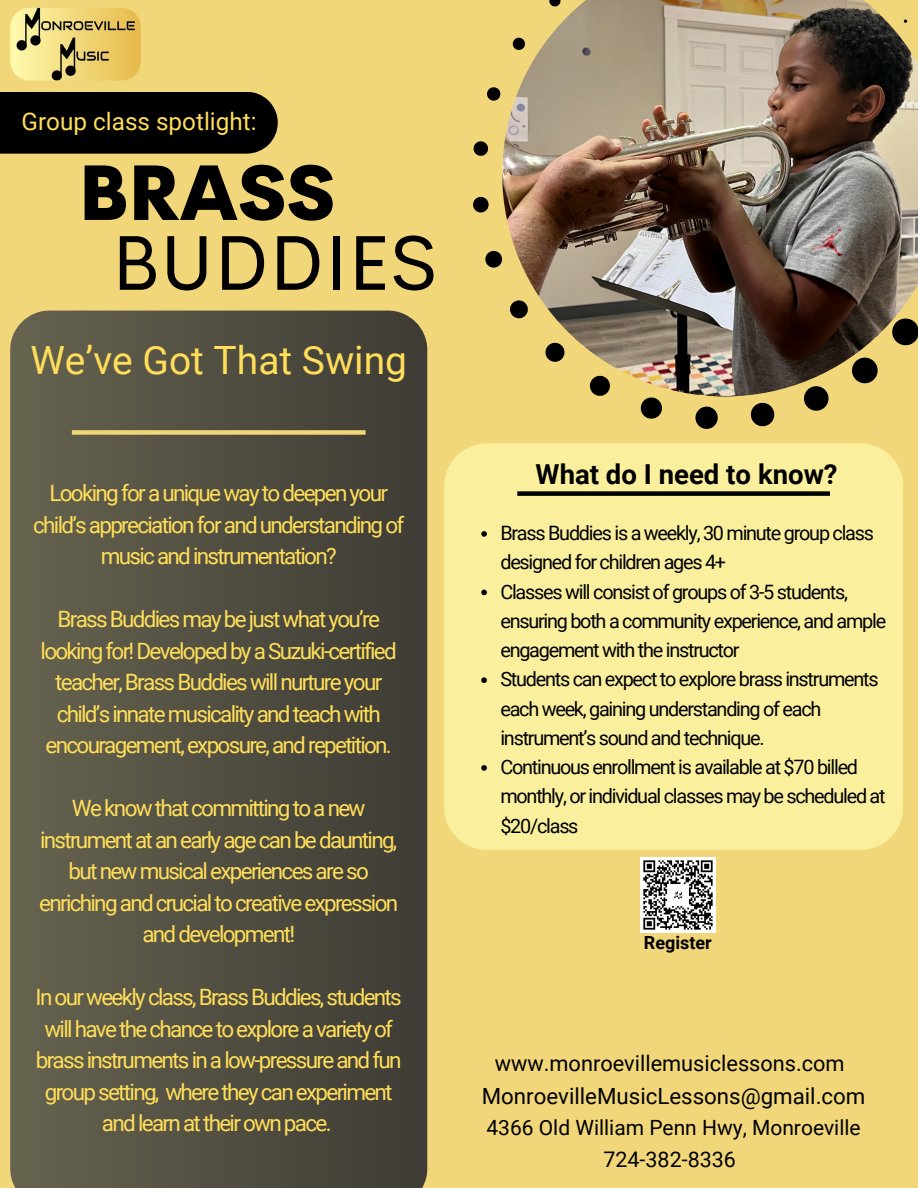
<style>
.page{position:relative;width:918px;height:1188px;background:#f1d77a}
.page>*{position:absolute;margin:0;border:0;box-sizing:border-box;transform-origin:0 0}
.t1{font:78px "Cerebri Sans";color:#000}
.t2{font:800 75.9px "Cerebri Sans";color:#000}
.t3{font:39px "Roboto";color:#ffde59}
.t4{font:700 27.6px "Roboto";color:#000}
.t5{font:24.3px "Roboto";color:#ffde59}
.t6{font:22.5px/31.5px "Roboto";letter-spacing:-.075em;color:#ffde59;text-align:center}
.t7{font:22.35px "Roboto";color:#000}
.t8{font:21.75px "Roboto";color:#000}
.t9{font:21.45px "Roboto";color:#000}
.t10{font:21px "Roboto";color:#000}
.t11{font:19.8px/29.2px "Roboto";letter-spacing:-.06em;color:#000}
.t12{font:700 18px "Roboto";color:#000}
</style>
<div class="page">
<svg style="left:10px;top:311px;width:417px;height:877px;background:#524f41"></svg>
<div style="left:0;top:92px;width:278px;height:62px;background:#000"></div>
<svg style="left:804px;top:396px;width:25px;height:15px"></svg>
<svg style="left:750px;top:402px;width:25px;height:25px"></svg>
<svg style="left:695px;top:406px;width:23px;height:23px"></svg>
<svg style="left:641px;top:398px;width:21px;height:21px"></svg>
<svg style="left:485px;top:250px;width:17px;height:18px"></svg>
<svg style="left:473px;top:196px;width:16px;height:17px"></svg>
<svg style="left:474px;top:141px;width:14px;height:15px"></svg>
<svg style="left:487px;top:87px;width:14px;height:14px"></svg>
<img style="left:502px;top:0;width:416px;height:396px">
<div style="left:444px;top:443px;width:459px;height:407px;background:#faef9d"></div>
<div style="left:517px;top:491px;width:313px;height:5px;background:#000"></div>
<img style="left:10px;top:8px;width:131px;height:73px;border-radius:19px">
<div style="left:72px;top:430px;width:294px;height:5px;background:#f1d77a"></div>
<img style="left:640px;top:857px;width:76px;height:76px">
<svg style="left:481px;top:531px;width:6px;height:6px"></svg>
<svg style="left:481px;top:590px;width:6px;height:5px"></svg>
<svg style="left:481px;top:677px;width:6px;height:6px"></svg>
<svg style="left:481px;top:765px;width:6px;height:6px"></svg>
<h6 class="t5" style="left:22px;top:108px;width:237px">Group class spotlight:</h6>
<h2 class="t2" style="left:79px;top:144px;width:258px">BRASS</h2>
<h3 class="t1" style="left:111px;top:212px;width:328px">BUDDIES</h3>
<h5 class="t3" style="left:30px;top:338px;width:378px">We’ve Got That Swing</h5>
<p class="t6" style="left:33px;top:478px;width:373px">Looking for a unique way to deepen your child’s appreciation for and understanding of music and instrumentation?</p>
<p class="t6" style="left:41px;top:604px;width:358px">Brass Buddies may be just what you’re looking for! Developed by a Suzuki-certified teacher, Brass Buddies will nurture your child’s innate musicality and teach with encouragement, exposure, and repetition.</p>
<p class="t6" style="left:39px;top:793px;width:360px">We know that committing to a new instrument at an early age can be daunting, but new musical experiences are so enriching and crucial to creative expression and development!</p>
<p class="t6" style="left:36px;top:982px;width:368px">In our weekly class, Brass Buddies, students will have the chance to explore a variety of brass instruments in a low-pressure and fun group setting, where they can experiment and learn at their own pace.</p>
<h5 class="t4" style="left:536px;top:459px;width:304px">What do I need to know?</h5>
<h5 class="t11" style="left:500px;top:519px;width:375px">Brass Buddies is a weekly, 30 minute group class designed for children ages 4+</h5>
<h5 class="t11" style="left:500px;top:577px;width:387px">Classes will consist of groups of 3-5 students, ensuring both a community experience, and ample engagement with the instructor</h5>
<h5 class="t11" style="left:500px;top:665px;width:380px">Students can expect to explore brass instruments each week, gaining understanding of each instrument’s sound and technique.</h5>
<p class="t11" style="left:500px;top:753px;width:387px">Continuous enrollment is available at $70 billed monthly, or individual classes may be scheduled at $20/class</p>
<h6 class="t12" style="left:644px;top:932px;width:69px">Register</h6>
<h4 class="t8" style="left:495px;top:1050px;width:351px">www.monroevillemusiclessons.com</h4>
<p class="t7" style="left:482px;top:1083px;width:385px">MonroevilleMusicLessons@gmail.com</p>
<p class="t10" style="left:486px;top:1116px;width:376px">4366 Old William Penn Hwy, Monroeville</p>
<p class="t9" style="left:603px;top:1147px;width:134px">724-382-8336</p>
</div>
